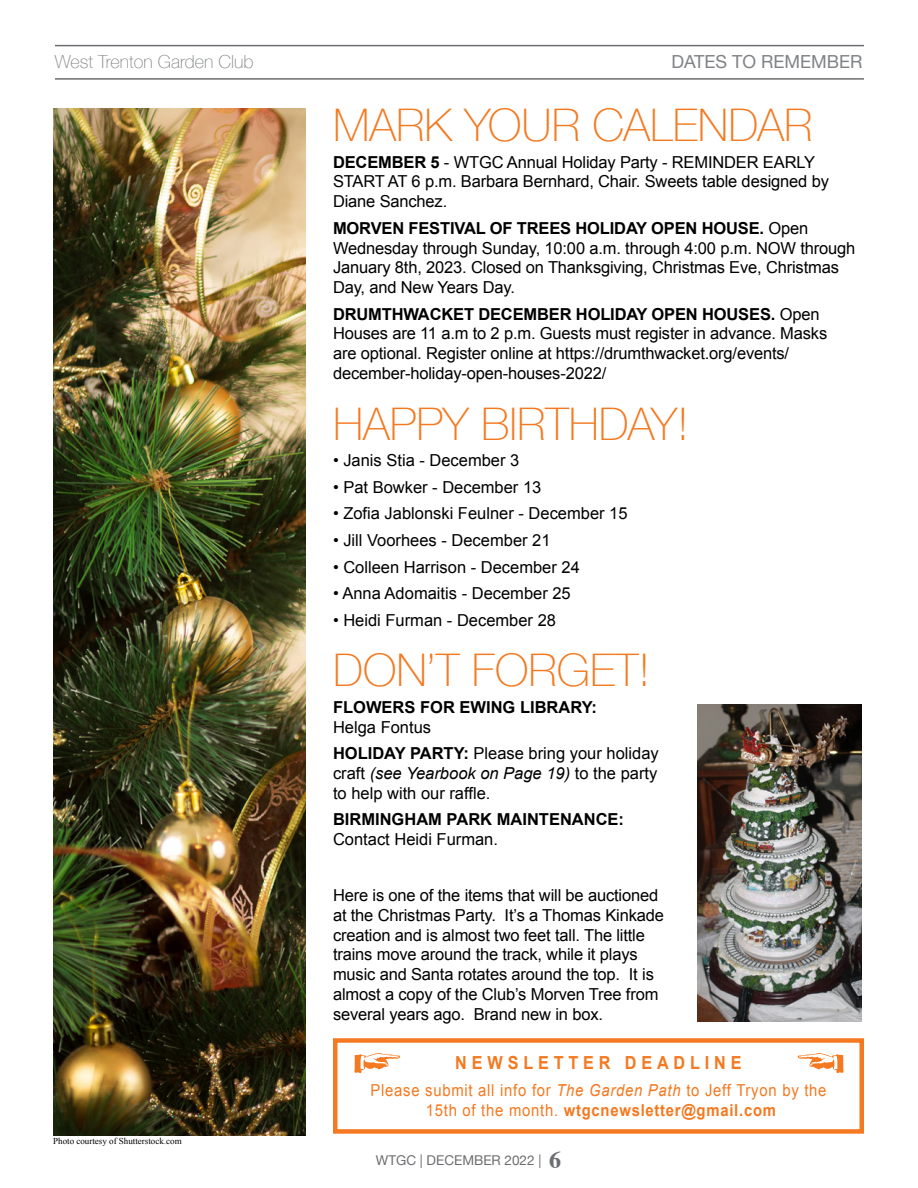
<style>
.page{position:relative;width:918px;height:1188px;background:#fff}
.page>*{position:absolute;margin:0;border:0;box-sizing:border-box;transform-origin:0 0}
.t1{font:100 45px "Helvetica Neue";color:#f47920}
.t2{font:100 18px "Helvetica Neue";color:#808285}
.t3{font:700 18px "Arial";letter-spacing:.3em;color:#f47920;scale:.9 1}
.t4{font:18px "Helvetica Neue";color:#808285}
.t5{font:16.5px/19.8px "Arial";letter-spacing:-.01em;color:#000}
.t6{font:16.5px/19.8px "Arial";letter-spacing:.05em;color:#f47920;text-align:center;scale:.9 1}
.t7{font:700 16.5px/19.8px "Arial";color:#000}
.t8{font:13.5px "Helvetica Neue";color:#6d6e71}
.t9{font:9px "Times New Roman";color:#000}
.s1{font-weight:700}
.s2{font-weight:400}
.s3{font-style:italic}
.s4{font-family:"Times";font-weight:700;font-size:24px}
</style>
<div class="page">
<hr style="left:55px;top:78px;width:809px;height:2px;background:#6d6e71">
<hr style="left:55px;top:45px;width:809px;height:1px;background:#6d6e71">
<div style="left:333px;top:1038px;width:531px;height:96px;border:4px solid #f47920"></div>
<svg style="left:354px;top:1053px;width:46px;height:20px"></svg>
<svg style="left:798px;top:1053px;width:46px;height:20px"></svg>
<img style="left:53px;top:108px;width:253px;height:1027px">
<img style="left:697px;top:704px;width:165px;height:318px">
<p class="t2" style="left:55px;top:48px;width:200px">West Trenton Garden Club</p>
<p class="t4" style="left:671px;top:49px;width:193px">DATES TO REMEMBER</p>
<p class="t1" style="left:333px;top:91px;width:481px">MARK YOUR CALENDAR</p>
<p class="t5" style="left:333px;top:152px;width:497px"><span class="s1">DECEMBER 5</span> - WTGC Annual Holiday Party - REMINDER EARLY<br>START AT 6 p.m. Barbara Bernhard, Chair. Sweets table designed by<br>Diane Sanchez.</p>
<p class="t5" style="left:333px;top:218px;width:524px"><span class="s1">MORVEN FESTIVAL OF TREES HOLIDAY OPEN HOUSE.</span> Open Wednesday through Sunday, 10:00 a.m. through 4:00 p.m. NOW through January 8th, 2023. Closed on Thanksgiving, Christmas Eve, Christmas Day, and New Years Day.</p>
<p class="t5" style="left:333px;top:304px;width:496px"><span class="s1">DRUMTHWACKET DECEMBER HOLIDAY OPEN HOUSES.</span> Open Houses are 11 a.m to 2 p.m. Guests must register in advance. Masks are optional. Register online at https://drumthwacket.org/events/ december-holiday-open-houses-2022/</p>
<p class="t1" style="left:333px;top:390px;width:357px">HAPPY BIRTHDAY!</p>
<p class="t5" style="left:333px;top:451px;width:188px">• Janis Stia - December 3</p>
<p class="t5" style="left:333px;top:477px;width:210px">• Pat Bowker - December 13</p>
<p class="t5" style="left:333px;top:504px;width:296px">• Zofia Jablonski Feulner - December 15</p>
<p class="t5" style="left:333px;top:530px;width:219px">• Jill Voorhees - December 21</p>
<p class="t5" style="left:333px;top:557px;width:248px">• Colleen Harrison - December 24</p>
<p class="t5" style="left:333px;top:583px;width:239px">• Anna Adomaitis - December 25</p>
<p class="t5" style="left:333px;top:610px;width:225px">• Heidi Furman - December 28</p>
<p class="t1" style="left:333px;top:636px;width:319px">DON’T FORGET!</p>
<p class="t7" style="left:333px;top:697px;width:265px">FLOWERS FOR EWING LIBRARY:<br><span class="s2">Helga Fontus</span></p>
<p class="t5" style="left:333px;top:744px;width:327px;text-align:justify"><span class="s1">HOLIDAY PARTY:</span> Please bring your holiday craft <span class="s3">(see Yearbook on Page 19)</span> to the party to help with our raffle.</p>
<p class="t7" style="left:333px;top:810px;width:293px">BIRMINGHAM PARK MAINTENANCE:<br><span class="s2">Contact Heidi Furman.</span></p>
<p class="t5" style="left:333px;top:885px;width:332px">Here is one of the items that will be auctioned at the Christmas Party. It’s a Thomas Kinkade creation and is almost two feet tall. The little trains move around the track, while it plays music and Santa rotates around the top. It is almost a copy of the Club’s Morven Tree from several years ago. Brand new in box.</p>
<p class="t9" style="left:53px;top:1135px;width:130px">Photo courtesy of Shutterstock.com</p>
<p class="t3" style="left:455px;top:1053px;width:320px">NEWSLETTER DEADLINE</p>
<p class="t6" style="left:370px;top:1080px;width:508px">Please submit all info for <span class="s3">The Garden Path</span> to Jeff Tryon by the<br>15th of the month. <span class="s1">wtgcnewsletter@gmail.com</span></p>
<p class="t8" style="left:376px;top:1150px;width:187px">WTGC | DECEMBER 2022 | <span class="s4">6</span></p>
</div>
